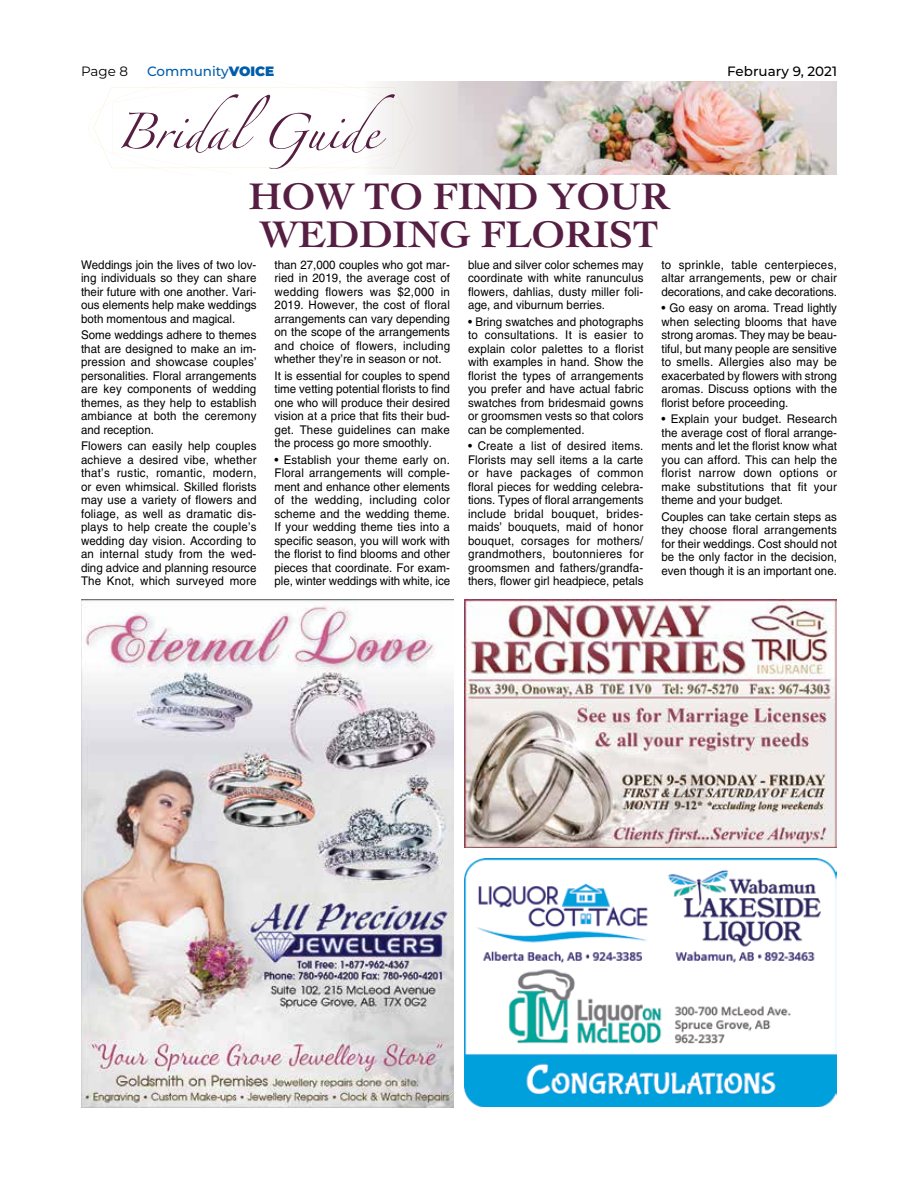
<style>
.page{position:relative;width:918px;height:1188px;background:#fff}
.page>*{position:absolute;margin:0;border:0;box-sizing:border-box;transform-origin:0 0}
.t1{font:79.5px "Zapfino Extra LT Pro";color:#551e42}
.t2{font:700 39px/37.5px "Cochin LT Std";color:#551e42}
.t3{font:500 13.5px "Montserrat";color:#005daa}
.t4{font:500 13.5px "Montserrat";color:#000}
.t5{font:13.5px "Montserrat";color:#000}
.t6{font:12px/13.5px "Helvetica LT Std";color:#000;text-align:justify;scale:.96 1}
.s1{font-weight:900}
</style>
<div class="page">
<img style="left:458px;top:81px;width:379px;height:93px">
<div style="left:362px;top:81px;width:96px;height:93px;background:#e5e0e0"></div>
<svg style="left:88px;top:81px;width:329px;height:93px"></svg>
<img style="left:464px;top:859px;width:373px;height:248px">
<img style="left:464px;top:599px;width:373px;height:249px">
<img style="left:81px;top:599px;width:372px;height:508px">
<p class="t5" style="left:81px;top:62px;width:49px">Page 8</p>
<p class="t3" style="left:147px;top:62px;width:129px">Community<span class="s1">VOICE</span></p>
<p class="t4" style="left:727px;top:62px;width:111px">February 9, 2021</p>
<h1 class="t1" style="left:116px;top:74px;width:264px">Bridal Guide</h1>
<h2 class="t2" style="left:249px;top:178px;width:422px">HOW TO FIND YOUR<br>WEDDING FLORIST</h2>
<p class="t6" style="left:81px;top:258px;width:184px">Weddings join the lives of two lov&shy;ing individuals so they can share their future with one another. Vari&shy;ous elements help make weddings both momentous and magical.</p>
<p class="t6" style="left:81px;top:328px;width:184px">Some weddings adhere to themes that are designed to make an im&shy;pression and showcase couples’ personalities. Floral arrangements are key components of wedding themes, as they help to establish ambiance at both the ceremony and reception.</p>
<p class="t6" style="left:81px;top:439px;width:184px">Flowers can easily help couples achieve a desired vibe, whether that’s rustic, romantic, modern, or even whimsical. Skilled florists may use a variety of flowers and foliage, as well as dramatic dis&shy;plays to help create the couple’s wedding day vision. According to an internal study from the wed&shy;ding advice and planning resource The Knot, which surveyed more</p>
<p class="t6" style="left:274px;top:258px;width:184px">than 27,000 couples who got mar&shy;ried in 2019, the average cost of wedding flowers was $2,000 in 2019. However, the cost of floral arrangements can vary depending on the scope of the arrangements and choice of flowers, including whether they’re in season or not.</p>
<p class="t6" style="left:274px;top:369px;width:184px">It is essential for couples to spend time vetting potential florists to find one who will produce their desired vision at a price that fits their bud&shy;get. These guidelines can make the process go more smoothly.</p>
<p class="t6" style="left:274px;top:453px;width:184px">• Establish your theme early on.<br>Floral arrangements will comple&shy;ment and enhance other elements of the wedding, including color scheme and the wedding theme.<br>If your wedding theme ties into a specific season, you will work with the florist to find blooms and other pieces that coordinate. For exam&shy;ple, winter weddings with white, ice</p>
<p class="t6" style="left:468px;top:258px;width:184px">blue and silver color schemes may coordinate with white ranunculus flowers, dahlias, dusty miller foli&shy;age, and viburnum berries.</p>
<p class="t6" style="left:468px;top:315px;width:184px">• Bring swatches and photographs to consultations. It is easier to explain color palettes to a florist with examples in hand. Show the florist the types of arrangements you prefer and have actual fabric swatches from bridesmaid gowns or groomsmen vests so that colors can be complemented.</p>
<p class="t6" style="left:468px;top:439px;width:184px">• Create a list of desired items.<br>Florists may sell items a la carte or have packages of common floral pieces for wedding celebra&shy;tions. Types of floral arrangements include bridal bouquet, brides&shy;maids’ bouquets, maid of honor bouquet, corsages for mothers/ grandmothers, boutonnieres for groomsmen and fathers/grandfa&shy;thers, flower girl headpiece, petals</p>
<p class="t6" style="left:662px;top:258px;width:184px">to sprinkle, table centerpieces, altar arrangements, pew or chair decorations, and cake decorations.</p>
<p class="t6" style="left:662px;top:301px;width:184px">• Go easy on aroma. Tread lightly when selecting blooms that have strong aromas. They may be beau&shy;tiful, but many people are sensitive to smells. Allergies also may be exacerbated by flowers with strong aromas. Discuss options with the florist before proceeding.</p>
<p class="t6" style="left:662px;top:412px;width:184px">• Explain your budget. Research the average cost of floral arrange&shy;ments and let the florist know what you can afford. This can help the florist narrow down options or make substitutions that fit your theme and your budget.</p>
<p class="t6" style="left:662px;top:510px;width:184px">Couples can take certain steps as they choose floral arrangements for their weddings. Cost should not be the only factor in the decision, even though it is an important one.</p>
</div>
